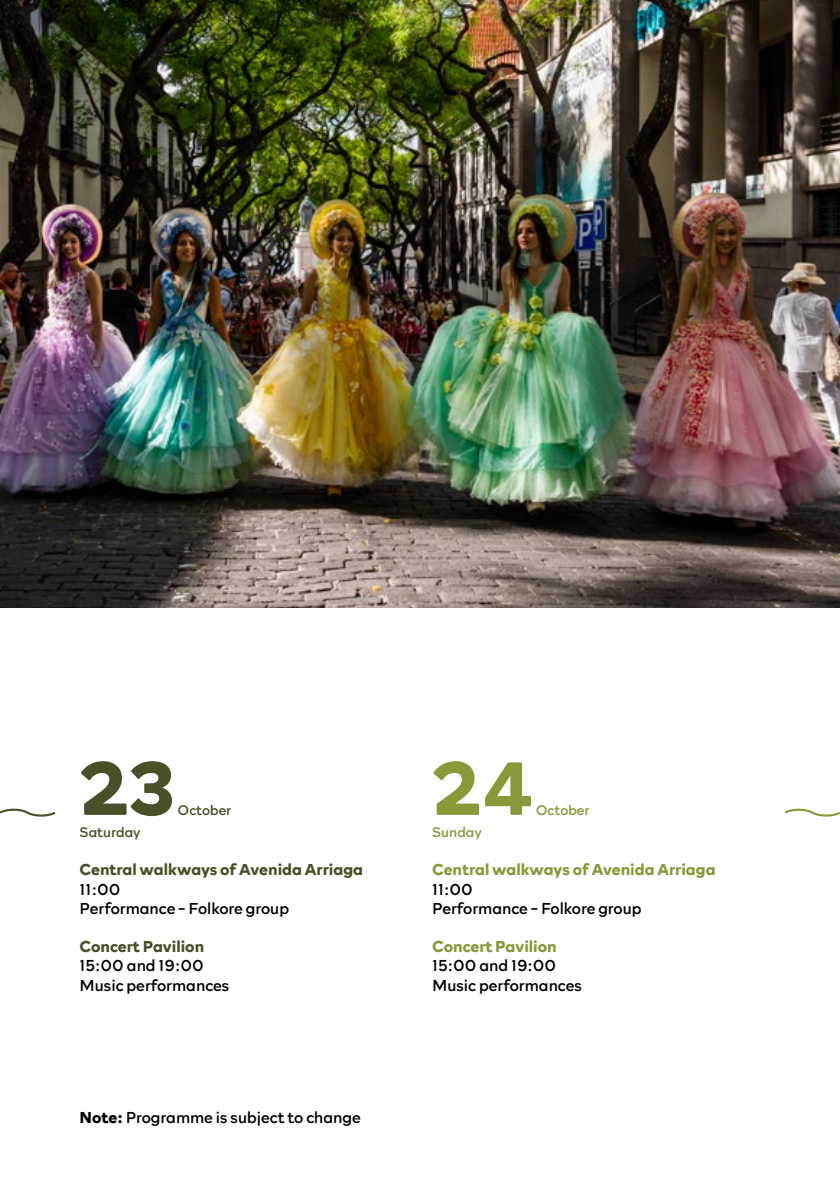
<style>
.page{position:relative;width:840px;height:1191px;background:#fff}
.page>*{position:absolute;margin:0;border:0;box-sizing:border-box;transform-origin:0 0}
.t1{font:700 76px "Rockford Sans";color:#465127}
.t2{font:700 76px "Rockford Sans";color:#8b9739}
.t3{font:16px/19.2px "Rockford Sans";color:#000}
.t4{font:700 16px "Rockford Sans";color:#465127}
.t5{font:700 16px "Rockford Sans";color:#8b9739}
.t6{font:14px "Rockford Sans";color:#465127}
.t7{font:14px "Rockford Sans";color:#8b9739}
.s1{font-weight:700}
</style>
<div class="page">
<svg style="left:0;top:808px;width:56px;height:9px"></svg>
<svg style="left:784px;top:808px;width:55px;height:9px"></svg>
<img style="left:0;top:0;width:839px;height:607px">
<h1 class="t1" style="left:79px;top:732px;width:97px">23</h1>
<p class="t6" style="left:177px;top:799px;width:55px">October</p>
<p class="t6" style="left:79px;top:821px;width:63px">Saturday</p>
<p class="t4" style="left:79px;top:857px;width:285px">Central walkways of Avenida Arriaga</p>
<p class="t3" style="left:79px;top:878px;width:211px">11:00<br>Performance - Folkore group</p>
<p class="t4" style="left:79px;top:934px;width:126px">Concert Pavilion</p>
<p class="t3" style="left:79px;top:955px;width:151px">15:00 and 19:00<br>Music performances</p>
<p class="t3" style="left:79px;top:1107px;width:282px"><span class="s1">Note:</span> Programme is subject to change</p>
<h1 class="t2" style="left:432px;top:732px;width:102px">24</h1>
<p class="t7" style="left:535px;top:799px;width:55px">October</p>
<p class="t7" style="left:432px;top:821px;width:51px">Sunday</p>
<p class="t5" style="left:432px;top:857px;width:285px">Central walkways of Avenida Arriaga</p>
<p class="t3" style="left:432px;top:878px;width:211px">11:00<br>Performance - Folkore group</p>
<p class="t5" style="left:432px;top:934px;width:126px">Concert Pavilion</p>
<p class="t3" style="left:432px;top:955px;width:151px">15:00 and 19:00<br>Music performances</p>
</div>
